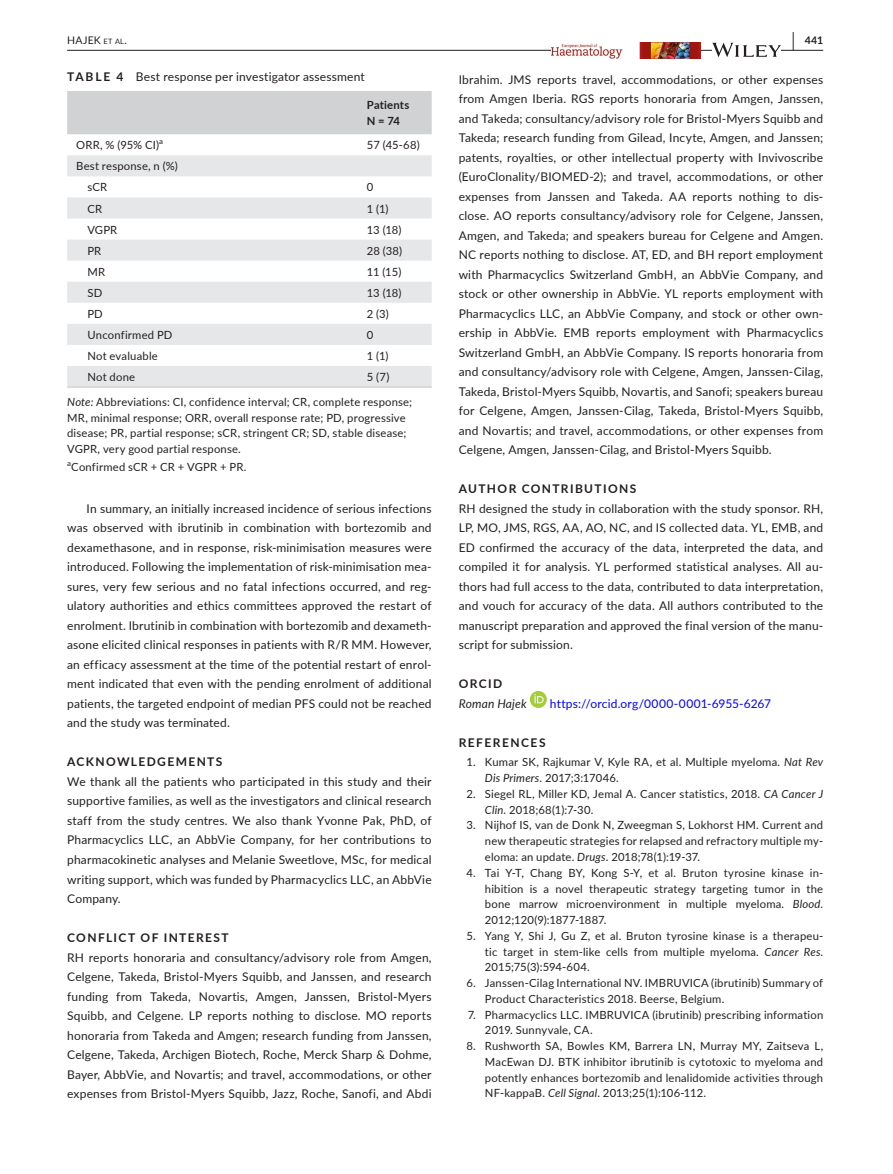
<style>
.page{position:relative;width:893px;height:1174px;background:#fff}
.page>*{position:absolute;margin:0;border:0;box-sizing:border-box;transform-origin:0 0}
.t1{font:700 19.5px "Lato";color:#231f20;scale:.48 1}
.t2{font:12px/19.5px "Lato";letter-spacing:.015em;color:#231f20;text-align:justify}
.t3{font:700 12px "Lato";letter-spacing:.115em;color:#231f20}
.t4{font:12px "Lato";letter-spacing:.01em;color:#00f}
.t5{font:italic 12px "Lato";letter-spacing:.015em;color:#231f20}
.t6{font:11.25px/15.8px "Lato";letter-spacing:.015em;color:#231f20}
.t7{font:700 11.25px/15.8px "Lato";letter-spacing:.015em;color:#231f20}
.t8{font:10.5px "Lato";letter-spacing:.02em;color:#231f20}
.t9{font:700 10.5px "Lato";color:#231f20}
.t10{font:7.8px "Lato";color:#231f20}
.s1{font-size:7.35px}
.s2{font-weight:700}
.s3{font-style:italic}
</style>
<div class="page">
<hr style="left:67px;top:50px;width:756px;height:1px;background:#231f20">
<img style="left:551px;top:42px;width:149px;height:17px">
<svg style="left:712px;top:43px;width:69px;height:14px"></svg>
<div style="left:530px;top:691px;width:17px;height:17px;background:#a5cd39;border-radius:50%"></div>
<svg style="left:534px;top:694px;width:10px;height:9px"></svg>
<div style="left:67px;top:91px;width:365px;height:43px;background:#d1d2d4"></div>
<svg style="left:67px;top:155px;width:365px;height:231px;fill:#e6e7e9"></svg>
<hr style="left:67px;top:386px;width:291px;height:2px;background:#d1d2d4">
<hr style="left:358px;top:386px;width:74px;height:2px;background:#d1d2d4">
<h1 class="t1" style="left:792px;top:25px;width:7px">|</h1>
<p class="t8" style="left:67px;top:33px;width:61px">HAJEK <span class="s1">et al</span>.</p>
<p class="t9" style="left:805px;top:33px;width:20px">441</p>
<p class="t2" style="left:67px;top:67px;width:299px"><span class="s2">TABLE 4</span> Best response per investigator assessment</p>
<p class="t7" style="left:367px;top:97px;width:44px">Patients<br>N=74</p>
<p class="t6" style="left:76px;top:137px;width:89px">ORR, % (95% CI)<sup>a</sup></p>
<p class="t6" style="left:367px;top:137px;width:54px">57 (45-68)</p>
<p class="t6" style="left:87px;top:155px;width:92px;line-height:21px;text-indent:-11px">Best response, n (%) sCR</p>
<p class="t6" style="left:367px;top:179px;width:8px">0</p>
<p class="t6" style="left:87px;top:200px;width:16px">CR</p>
<p class="t6" style="left:367px;top:200px;width:23px">1 (1)</p>
<p class="t6" style="left:87px;top:221px;width:31px">VGPR</p>
<p class="t6" style="left:367px;top:221px;width:36px">13 (18)</p>
<p class="t6" style="left:87px;top:242px;width:15px">PR</p>
<p class="t6" style="left:367px;top:242px;width:37px">28 (38)</p>
<p class="t6" style="left:87px;top:263px;width:19px">MR</p>
<p class="t6" style="left:367px;top:263px;width:36px">11 (15)</p>
<p class="t6" style="left:87px;top:284px;width:16px">SD</p>
<p class="t6" style="left:367px;top:284px;width:36px">13 (18)</p>
<p class="t6" style="left:87px;top:305px;width:17px">PD</p>
<p class="t6" style="left:367px;top:305px;width:24px">2 (3)</p>
<p class="t6" style="left:87px;top:326px;width:86px">Unconfirmed PD</p>
<p class="t6" style="left:367px;top:326px;width:8px">0</p>
<p class="t6" style="left:87px;top:347px;width:72px">Not evaluable</p>
<p class="t6" style="left:367px;top:347px;width:23px">1 (1)</p>
<p class="t6" style="left:87px;top:368px;width:49px">Not done</p>
<p class="t6" style="left:367px;top:368px;width:24px">5 (7)</p>
<p class="t6" style="left:67px;top:393px;width:347px"><span class="s3">Note:</span> Abbreviations: CI, confidence interval; CR, complete response; MR, minimal response; ORR, overall response rate; PD, progressive disease; PR, partial response; sCR, stringent CR; SD, stable disease; VGPR, very good partial response.</p>
<p class="t10" style="left:67px;top:457px;width:5px">a</p>
<p class="t6" style="left:71px;top:458px;width:177px">Confirmed sCR + CR + VGPR + PR.</p>
<p class="t2" style="left:67px;top:498px;width:366px;text-indent:20px">In summary, an initially increased incidence of serious infections was observed with ibrutinib in combination with bortezomib and dexamethasone, and in response, risk-minimisation measures were introduced. Following the implementation of risk-minimisation mea&shy;sures, very few serious and no fatal infections occurred, and reg&shy;ulatory authorities and ethics committees approved the restart of enrolment. Ibrutinib in combination with bortezomib and dexameth&shy;asone elicited clinical responses in patients with R/R MM. However, an efficacy assessment at the time of the potential restart of enrol&shy;ment indicated that even with the pending enrolment of additional patients, the targeted endpoint of median PFS could not be reached and the study was terminated.</p>
<p class="t3" style="left:67px;top:753px;width:157px">ACKNOWLEDGEMENTS</p>
<p class="t2" style="left:67px;top:771px;width:366px">We thank all the patients who participated in this study and their supportive families, as well as the investigators and clinical research staff from the study centres. We also thank Yvonne Pak, PhD, of Pharmacyclics LLC, an AbbVie Company, for her contributions to pharmacokinetic analyses and Melanie Sweetlove, MSc, for medical writing support, which was funded by Pharmacyclics LLC, an AbbVie Company.</p>
<p class="t3" style="left:67px;top:928px;width:163px">CONFLICT OF INTEREST</p>
<p class="t2" style="left:67px;top:947px;width:366px">RH reports honoraria and consultancy/advisory role from Amgen, Celgene, Takeda, Bristol-Myers Squibb, and Janssen, and research funding from Takeda, Novartis, Amgen, Janssen, Bristol-Myers Squibb, and Celgene. LP reports nothing to disclose. MO reports honoraria from Takeda and Amgen; research funding from Janssen, Celgene, Takeda, Archigen Biotech, Roche, Merck Sharp &amp; Dohme, Bayer, AbbVie, and Novartis; and travel, accommodations, or other expenses from Bristol-Myers Squibb, Jazz, Roche, Sanofi, and Abdi</p>
<p class="t2" style="left:459px;top:69px;width:366px">Ibrahim. JMS reports travel, accommodations, or other expenses from Amgen Iberia. RGS reports honoraria from Amgen, Janssen, and Takeda; consultancy/advisory role for Bristol-Myers Squibb and Takeda; research funding from Gilead, Incyte, Amgen, and Janssen; patents, royalties, or other intellectual property with Invivoscribe (EuroClonality/BIOMED-2); and travel, accommodations, or other expenses from Janssen and Takeda. AA reports nothing to dis&shy;close. AO reports consultancy/advisory role for Celgene, Janssen, Amgen, and Takeda; and speakers bureau for Celgene and Amgen.<br>NC reports nothing to disclose. AT, ED, and BH report employment with Pharmacyclics Switzerland GmbH, an AbbVie Company, and stock or other ownership in AbbVie. YL reports employment with Pharmacyclics LLC, an AbbVie Company, and stock or other own&shy;ership in AbbVie. EMB reports employment with Pharmacyclics Switzerland GmbH, an AbbVie Company. IS reports honoraria from and consultancy/advisory role with Celgene, Amgen, Janssen-Cilag, Takeda, Bristol-Myers Squibb, Novartis, and Sanofi; speakers bureau for Celgene, Amgen, Janssen-Cilag, Takeda, Bristol-Myers Squibb, and Novartis; and travel, accommodations, or other expenses from Celgene, Amgen, Janssen-Cilag, and Bristol-Myers Squibb.</p>
<p class="t3" style="left:459px;top:480px;width:179px">AUTHOR CONTRIBUTIONS</p>
<p class="t2" style="left:459px;top:498px;width:366px">RH designed the study in collaboration with the study sponsor. RH, LP, MO, JMS, RGS, AA, AO, NC, and IS collected data. YL, EMB, and ED confirmed the accuracy of the data, interpreted the data, and compiled it for analysis. YL performed statistical analyses. All au&shy;thors had full access to the data, contributed to data interpretation, and vouch for accuracy of the data. All authors contributed to the manuscript preparation and approved the final version of the manu&shy;script for submission.</p>
<p class="t3" style="left:459px;top:675px;width:45px">ORCID</p>
<p class="t5" style="left:459px;top:695px;width:70px">Roman Hajek</p>
<p class="t4" style="left:550px;top:695px;width:223px">https://orcid.org/0000-0001-6955-6267</p>
<p class="t3" style="left:459px;top:733px;width:88px">REFERENCES</p>
<p class="t6" style="left:485px;top:754px;width:340px;text-indent:-18px">1. Kumar SK, Rajkumar V, Kyle RA, et al. Multiple myeloma. <span class="s3">Nat Rev<br>Dis Primers</span>. 2017;3:17046.</p>
<p class="t6" style="left:485px;top:785px;width:340px;text-indent:-18px">2. Siegel RL, Miller KD, Jemal A. Cancer statistics, 2018. <span class="s3">CA Cancer J<br>Clin</span>. 2018;68(1):7-30.</p>
<p class="t6" style="left:485px;top:817px;width:340px;text-align:justify;text-indent:-18px">3. Nijhof IS, van de Donk N, Zweegman S, Lokhorst HM. Current and new therapeutic strategies for relapsed and refractory multiple my&shy;eloma: an update. <span class="s3">Drugs</span>. 2018;78(1):19-37.</p>
<p class="t6" style="left:485px;top:864px;width:340px;text-align:justify;text-indent:-18px">4. Tai Y-T, Chang BY, Kong S-Y, et al. Bruton tyrosine kinase in&shy;hibition is a novel therapeutic strategy targeting tumor in the bone marrow microenvironment in multiple myeloma. <span class="s3">Blood</span>.<br>2012;120(9):1877-1887.</p>
<p class="t6" style="left:485px;top:927px;width:340px;text-align:justify;text-indent:-18px">5. Yang Y, Shi J, Gu Z, et al. Bruton tyrosine kinase is a therapeu&shy;tic target in stem-like cells from multiple myeloma. <span class="s3">Cancer Res</span>.<br>2015;75(3):594-604.</p>
<p class="t6" style="left:485px;top:974px;width:340px;text-indent:-18px">6. Janssen-Cilag International NV. IMBRUVICA (ibrutinib) Summary of<br>Product Characteristics 2018. Beerse, Belgium.</p>
<p class="t6" style="left:485px;top:1006px;width:340px;text-indent:-17px">7. Pharmacyclics LLC. IMBRUVICA (ibrutinib) prescribing information<br>2019. Sunnyvale, CA.</p>
<p class="t6" style="left:485px;top:1037px;width:340px;text-align:justify;text-indent:-18px">8. Rushworth SA, Bowles KM, Barrera LN, Murray MY, Zaitseva L, MacEwan DJ. BTK inhibitor ibrutinib is cytotoxic to myeloma and potently enhances bortezomib and lenalidomide activities through NF-kappaB. <span class="s3">Cell Signal</span>. 2013;25(1):106-112.</p>
</div>
